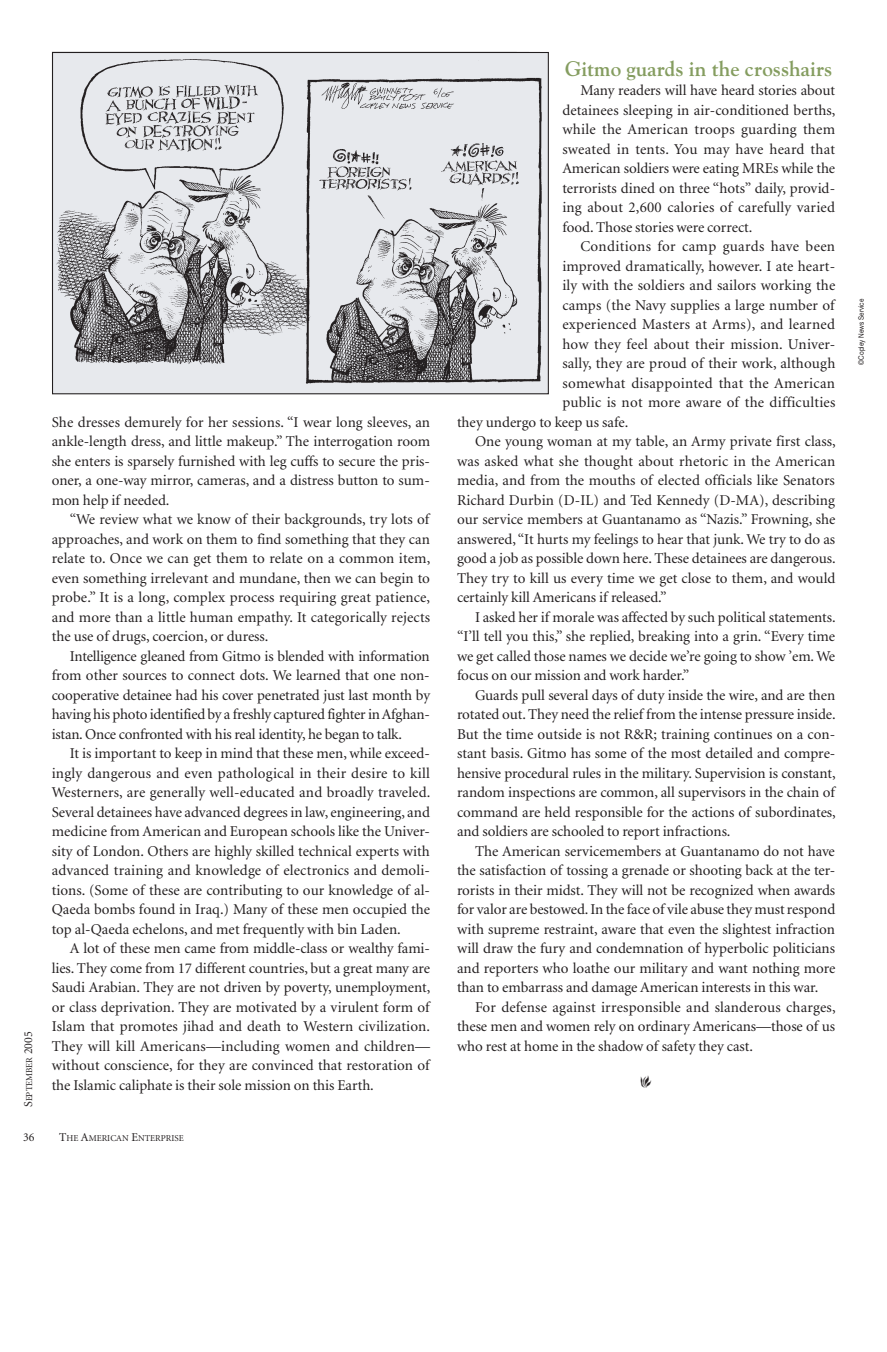
<style>
.page{position:relative;width:887px;height:1352px;background:#fff}
.page>*{position:absolute;margin:0;border:0;box-sizing:border-box;transform-origin:0 0}
.t1{font:700 21px "Goudy";color:#859d60}
.t2{font:15px/19.5px "Minion";color:#231f20;text-align:justify}
.t3{font:15px "Minion";letter-spacing:.02em;color:#231f20}
.t4{font:15px "Minion";letter-spacing:.025em;color:#231f20}
.t5{font:12px "Minion";color:#231f20}
.t6{font:9px "Minion";color:#231f20}
.t7{font:7.5px "Helvetica Neue";color:#231f20;scale:.85 1}
.s1{font-size:12px}
</style>
<div class="page">
<div style="left:52px;top:52px;width:496px;height:342px;background:#e7e9ed"></div>
<img style="left:56px;top:59px;width:486px;height:325px">
<p class="t6" style="left:25px;top:1107px;width:77px;rotate:-90deg"><span class="s1">S</span>EPTEMBER <span class="s1">2005</span></p>
<p class="t2" style="left:52px;top:413px;width:380px">She dresses demurely for her sessions. “I wear long sleeves, an ankle-length dress, and little makeup.” The interrogation room she enters is sparsely furnished with leg cuffs to secure the pris&shy;oner, a one-way mirror, cameras, and a distress button to sum&shy;mon help if needed.</p>
<p class="t2" style="left:52px;top:510px;width:380px;text-indent:18px">“We review what we know of their backgrounds, try lots of approaches, and work on them to find something that they can relate to. Once we can get them to relate on a common item, even something irrelevant and mundane, then we can begin to probe.” It is a long, complex process requiring great patience, and more than a little human empathy. It categorically rejects the use of drugs, coercion, or duress.</p>
<p class="t2" style="left:52px;top:647px;width:380px;text-indent:18px">Intelligence gleaned from Gitmo is blended with information from other sources to connect dots. We learned that one non&shy;cooperative detainee had his cover penetrated just last month by having his photo identified by a freshly captured fighter in Afghan&shy;istan. Once confronted with his real identity, he began to talk.</p>
<p class="t2" style="left:52px;top:744px;width:380px;text-indent:18px">It is important to keep in mind that these men, while exceed&shy;ingly dangerous and even pathological in their desire to kill Westerners, are generally well-educated and broadly traveled.<br>Several detainees have advanced degrees in law, engineering, and medicine from American and European schools like the Univer&shy;sity of London. Others are highly skilled technical experts with advanced training and knowledge of electronics and demoli&shy;tions. (Some of these are contributing to our knowledge of al-Qaeda bombs found in Iraq.) Many of these men occupied the top al-Qaeda echelons, and met frequently with bin Laden.</p>
<p class="t2" style="left:52px;top:939px;width:380px;text-indent:18px">A lot of these men came from middle-class or wealthy fami&shy;lies. They come from 17 different countries, but a great many are Saudi Arabian. They are not driven by poverty, unemployment, or class deprivation. They are motivated by a virulent form of Islam that promotes jihad and death to Western civilization.<br>They will kill Americans—including women and children— without conscience, for they are convinced that restoration of the Islamic caliphate is their sole mission on this Earth.</p>
<p class="t5" style="left:23px;top:1131px;width:13px">36</p>
<p class="t6" style="left:59px;top:1133px;width:126px"><span class="s1">T</span>HE <span class="s1">A</span>MERICAN <span class="s1">E</span>NTERPRISE</p>
<h1 class="t1" style="left:565px;top:56px;width:269px">Gitmo guards in the crosshairs</h1>
<p class="t2" style="left:562px;top:81px;width:274px;text-indent:18px">Many readers will have heard stories about detainees sleeping in air-conditioned berths, while the American troops guarding them sweated in tents. You may have heard that American soldiers were eating MREs while the terrorists dined on three “hots” daily, provid&shy;ing about 2,600 calories of carefully varied food. Those stories were correct.</p>
<p class="t4" style="left:580px;top:239px;width:256px">Conditions for camp guards have been</p>
<p class="t2" style="left:562px;top:257px;width:274px">improved dramatically, however. I ate heart-</p>
<p class="t2" style="left:562px;top:276px;width:274px">ily with the soldiers and sailors working the</p>
<p class="t2" style="left:562px;top:296px;width:274px">camps (the Navy supplies a large number of</p>
<p class="t2" style="left:562px;top:315px;width:274px">experienced Masters at Arms), and learned</p>
<p class="t3" style="left:562px;top:337px;width:274px">how they feel about their mission. Univer-</p>
<p class="t2" style="left:562px;top:354px;width:274px">sally, they are proud of their work, although</p>
<p class="t3" style="left:562px;top:376px;width:274px">somewhat disappointed that the American</p>
<p class="t2" style="left:562px;top:393px;width:274px">public is not more aware of the difficulties</p>
<p class="t2" style="left:457px;top:413px;width:173px">they undergo to keep us safe.</p>
<p class="t2" style="left:475px;top:432px;width:362px">One young woman at my table, an Army private first class,</p>
<p class="t2" style="left:457px;top:452px;width:380px">was asked what she thought about rhetoric in the American</p>
<p class="t2" style="left:457px;top:471px;width:379px">media, and from the mouths of elected officials like Senators</p>
<p class="t2" style="left:457px;top:491px;width:379px">Richard Durbin (D-IL) and Ted Kennedy (D-MA), describing</p>
<p class="t2" style="left:457px;top:510px;width:380px">our service members at Guantanamo as “Nazis.” Frowning, she</p>
<p class="t2" style="left:457px;top:530px;width:379px">answered, “It hurts my feelings to hear that junk. We try to do as</p>
<p class="t2" style="left:457px;top:549px;width:380px">good a job as possible down here. These detainees are dangerous.</p>
<p class="t2" style="left:457px;top:569px;width:380px">They try to kill us every time we get close to them, and would</p>
<p class="t2" style="left:457px;top:588px;width:211px">certainly kill Americans if released.”</p>
<p class="t2" style="left:475px;top:608px;width:362px">I asked her if morale was affected by such political statements.</p>
<p class="t2" style="left:457px;top:627px;width:379px">“I’ll tell you this,” she replied, breaking into a grin. “Every time</p>
<p class="t2" style="left:457px;top:647px;width:380px">we get called those names we decide we’re going to show ’em. We</p>
<p class="t2" style="left:457px;top:666px;width:234px">focus on our mission and work harder.”</p>
<p class="t2" style="left:475px;top:686px;width:361px">Guards pull several days of duty inside the wire, and are then</p>
<p class="t2" style="left:457px;top:705px;width:380px">rotated out. They need the relief from the intense pressure inside.</p>
<p class="t2" style="left:457px;top:725px;width:380px">But the time outside is not R&amp;R; training continues on a con-</p>
<p class="t2" style="left:457px;top:744px;width:380px">stant basis. Gitmo has some of the most detailed and compre-</p>
<p class="t2" style="left:457px;top:764px;width:380px">hensive procedural rules in the military. Supervision is constant,</p>
<p class="t2" style="left:457px;top:783px;width:379px">random inspections are common, all supervisors in the chain of</p>
<p class="t2" style="left:457px;top:803px;width:380px">command are held responsible for the actions of subordinates,</p>
<p class="t2" style="left:457px;top:822px;width:275px">and soldiers are schooled to report infractions.</p>
<p class="t2" style="left:475px;top:842px;width:361px">The American servicemembers at Guantanamo do not have</p>
<p class="t2" style="left:457px;top:861px;width:379px">the satisfaction of tossing a grenade or shooting back at the ter-</p>
<p class="t2" style="left:457px;top:881px;width:380px">rorists in their midst. They will not be recognized when awards</p>
<p class="t2" style="left:457px;top:900px;width:380px">for valor are bestowed. In the face of vile abuse they must respond</p>
<p class="t2" style="left:457px;top:920px;width:379px">with supreme restraint, aware that even the slightest infraction</p>
<p class="t2" style="left:457px;top:939px;width:379px">will draw the fury and condemnation of hyperbolic politicians</p>
<p class="t2" style="left:457px;top:959px;width:380px">and reporters who loathe our military and want nothing more</p>
<p class="t2" style="left:457px;top:978px;width:363px">than to embarrass and damage American interests in this war.</p>
<p class="t2" style="left:475px;top:998px;width:362px">For defense against irresponsible and slanderous charges,</p>
<p class="t2" style="left:457px;top:1017px;width:380px">these men and women rely on ordinary Americans—those of us</p>
<p class="t2" style="left:457px;top:1037px;width:297px">who rest at home in the shadow of safety they cast.</p>
<p class="t7" style="left:856px;top:365px;width:79px;rotate:-90deg">©Copley News Service</p>
</div>
